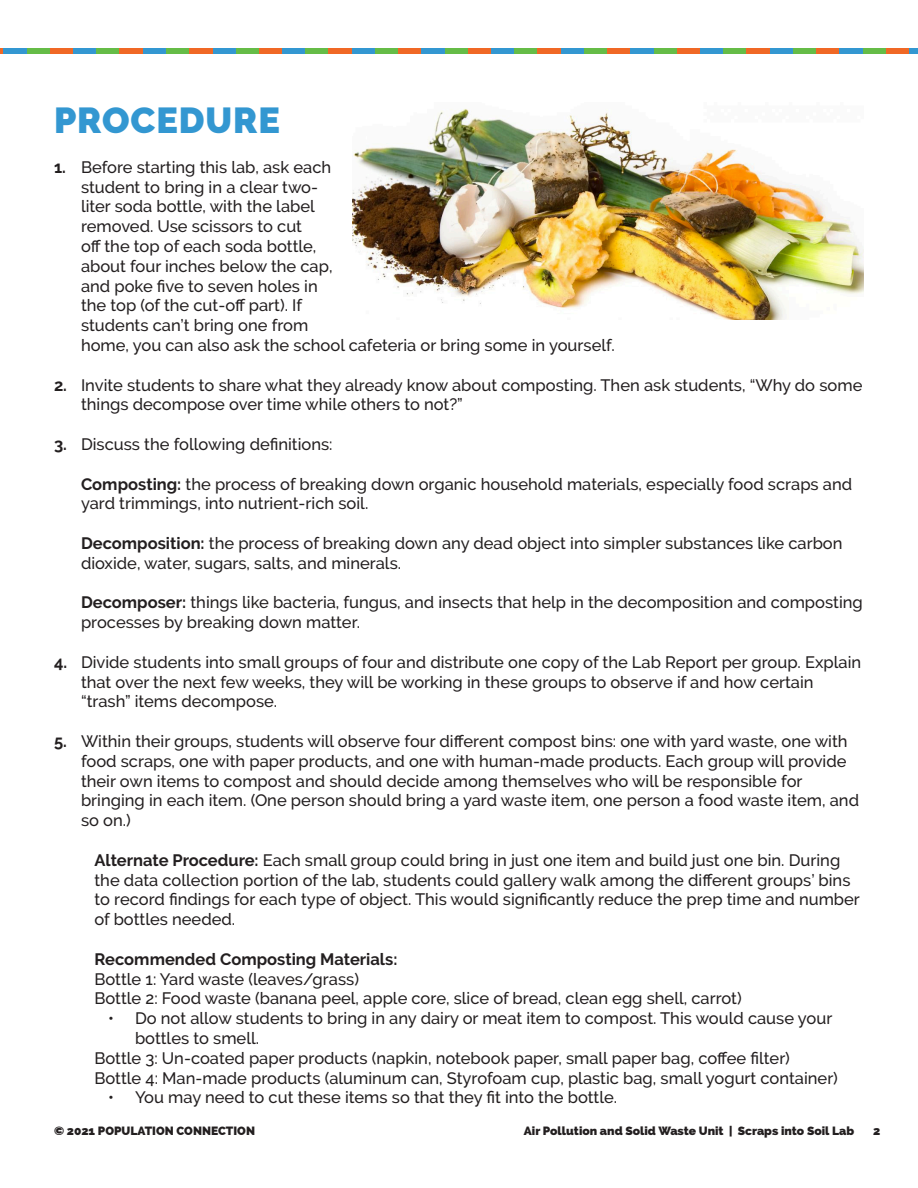
<style>
.page{position:relative;width:918px;height:1188px;background:#fff}
.page>*{position:absolute;margin:0;border:0;box-sizing:border-box;transform-origin:0 0}
.t1{font:900 36px "Raleway";letter-spacing:.025em;color:#3397d1}
.INDENTED_BODY{font:500 16.5px/19.8px "Raleway";color:#231f20}
.main_number_list{font:500 16.5px/19.8px "Raleway";color:#231f20}
.BODY_TEXT{font:500 16.5px "Raleway";color:#231f20}
.BODY_TEXT-2{font:700 16.5px "Raleway";color:#231f20}
.t2{font:800 12px "Raleway";color:#231f20}
.s1{font-weight:700}
</style>
<div class="page">
<div style="left:213px;top:48px;width:23px;height:6px;background:#3397d1"></div>
<div style="left:236px;top:48px;width:23px;height:6px;background:#65bc47"></div>
<div style="left:259px;top:48px;width:23px;height:6px;background:#f06825"></div>
<div style="left:282px;top:48px;width:24px;height:6px;background:#3397d1"></div>
<div style="left:306px;top:48px;width:23px;height:6px;background:#65bc47"></div>
<div style="left:329px;top:48px;width:23px;height:6px;background:#f06825"></div>
<div style="left:352px;top:48px;width:23px;height:6px;background:#3397d1"></div>
<div style="left:375px;top:48px;width:24px;height:6px;background:#65bc47"></div>
<div style="left:399px;top:48px;width:23px;height:6px;background:#f06825"></div>
<div style="left:422px;top:48px;width:23px;height:6px;background:#3397d1"></div>
<div style="left:445px;top:48px;width:23px;height:6px;background:#65bc47"></div>
<div style="left:468px;top:48px;width:23px;height:6px;background:#f06825"></div>
<svg style="left:0;top:48px;width:4px;height:6px"></svg>
<div style="left:4px;top:48px;width:23px;height:6px;background:#3397d1"></div>
<div style="left:27px;top:48px;width:23px;height:6px;background:#65bc47"></div>
<div style="left:50px;top:48px;width:23px;height:6px;background:#f06825"></div>
<div style="left:73px;top:48px;width:24px;height:6px;background:#3397d1"></div>
<div style="left:97px;top:48px;width:23px;height:6px;background:#65bc47"></div>
<div style="left:120px;top:48px;width:23px;height:6px;background:#f06825"></div>
<div style="left:143px;top:48px;width:23px;height:6px;background:#3397d1"></div>
<div style="left:166px;top:48px;width:24px;height:6px;background:#65bc47"></div>
<div style="left:190px;top:48px;width:23px;height:6px;background:#f06825"></div>
<div style="left:770px;top:48px;width:23px;height:6px;background:#3397d1"></div>
<div style="left:793px;top:48px;width:23px;height:6px;background:#65bc47"></div>
<div style="left:816px;top:48px;width:24px;height:6px;background:#f06825"></div>
<div style="left:840px;top:48px;width:23px;height:6px;background:#3397d1"></div>
<div style="left:863px;top:48px;width:23px;height:6px;background:#65bc47"></div>
<div style="left:886px;top:48px;width:23px;height:6px;background:#f06825"></div>
<div style="left:909px;top:48px;width:9px;height:6px;background:#3397d1"></div>
<div style="left:491px;top:48px;width:24px;height:6px;background:#3397d1"></div>
<div style="left:515px;top:48px;width:23px;height:6px;background:#65bc47"></div>
<div style="left:538px;top:48px;width:23px;height:6px;background:#f06825"></div>
<div style="left:561px;top:48px;width:23px;height:6px;background:#3397d1"></div>
<div style="left:584px;top:48px;width:24px;height:6px;background:#65bc47"></div>
<div style="left:608px;top:48px;width:23px;height:6px;background:#f06825"></div>
<div style="left:631px;top:48px;width:23px;height:6px;background:#3397d1"></div>
<div style="left:654px;top:48px;width:23px;height:6px;background:#65bc47"></div>
<div style="left:677px;top:48px;width:23px;height:6px;background:#f06825"></div>
<div style="left:700px;top:48px;width:24px;height:6px;background:#3397d1"></div>
<div style="left:724px;top:48px;width:23px;height:6px;background:#65bc47"></div>
<div style="left:747px;top:48px;width:23px;height:6px;background:#f06825"></div>
<img style="left:353px;top:108px;width:511px;height:211px">
<h2 class="t1" style="left:54px;top:100px;width:227px">PROCEDURE</h2>
<p class="INDENTED_BODY" style="left:81px;top:157px;width:535px;text-indent:-27px"><span class="s1">1.</span> Before starting this lab, ask each<br>student to bring in a clear two-<br>liter soda bottle, with the label<br>removed. Use scissors to cut<br>off the top of each soda bottle,<br>about four inches below the cap,<br>and poke five to seven holes in<br>the top (of the cut-off part). If<br>students can’t bring one from<br>home, you can also ask the school cafeteria or bring some in yourself.</p>
<p class="INDENTED_BODY" style="left:81px;top:375px;width:783px;text-indent:-27px"><span class="s1">2.</span> Invite students to share what they already know about composting. Then ask students, “Why do some things decompose over time while others to not?”</p>
<p class="INDENTED_BODY" style="left:54px;top:434px;width:280px"><span class="s1">3.</span> Discuss the following definitions:</p>
<p class="main_number_list" style="left:81px;top:474px;width:773px"><span class="s1">Composting:</span> the process of breaking down organic household materials, especially food scraps and yard trimmings, into nutrient-rich soil.</p>
<p class="main_number_list" style="left:81px;top:533px;width:763px"><span class="s1">Decomposition:</span> the process of breaking down any dead object into simpler substances like carbon dioxide, water, sugars, salts, and minerals.</p>
<p class="main_number_list" style="left:81px;top:593px;width:783px"><span class="s1">Decomposer:</span> things like bacteria, fungus, and insects that help in the decomposition and composting processes by breaking down matter.</p>
<p class="INDENTED_BODY" style="left:81px;top:652px;width:782px;text-indent:-27px"><span class="s1">4.</span> Divide students into small groups of four and distribute one copy of the Lab Report per group. Explain that over the next few weeks, they will be working in these groups to observe if and how certain “trash” items decompose.</p>
<p class="INDENTED_BODY" style="left:81px;top:731px;width:780px;text-indent:-27px"><span class="s1">5.</span> Within their groups, students will observe four different compost bins: one with yard waste, one with food scraps, one with paper products, and one with human-made products. Each group will provide their own items to compost and should decide among themselves who will be responsible for bringing in each item. (One person should bring a yard waste item, one person a food waste item, and so on.)</p>
<p class="INDENTED_BODY" style="left:94px;top:850px;width:767px"><span class="s1">Alternate Procedure:</span> Each small group could bring in just one item and build just one bin. During the data collection portion of the lab, students could gallery walk among the different groups’ bins to record findings for each type of object. This would significantly reduce the prep time and number of bottles needed.</p>
<p class="BODY_TEXT-2" style="left:94px;top:950px;width:304px">Recommended Composting Materials:</p>
<p class="BODY_TEXT" style="left:94px;top:969px;width:266px">Bottle 1: Yard waste (leaves/grass)</p>
<p class="BODY_TEXT" style="left:94px;top:989px;width:649px">Bottle 2: Food waste (banana peel, apple core, slice of bread, clean egg shell, carrot)</p>
<p class="INDENTED_BODY" style="left:135px;top:1008px;width:699px;text-indent:-27px">• Do not allow students to bring in any dairy or meat item to compost. This would cause your bottles to smell.</p>
<p class="BODY_TEXT" style="left:94px;top:1048px;width:697px">Bottle 3: Un-coated paper products (napkin, notebook paper, small paper bag, coffee filter)</p>
<p class="BODY_TEXT" style="left:94px;top:1068px;width:745px">Bottle 4: Man-made products (aluminum can, Styrofoam cup, plastic bag, small yogurt container)</p>
<p class="INDENTED_BODY" style="left:108px;top:1088px;width:511px">• You may need to cut these items so that they fit into the bottle.</p>
<p class="t2" style="left:54px;top:1123px;width:203px">© 2021 POPULATION CONNECTION</p>
<p class="t2" style="left:524px;top:1123px;width:332px">Air Pollution and Solid Waste Unit | Scraps into Soil Lab</p>
<p class="t2" style="left:873px;top:1123px;width:9px">2</p>
</div>
